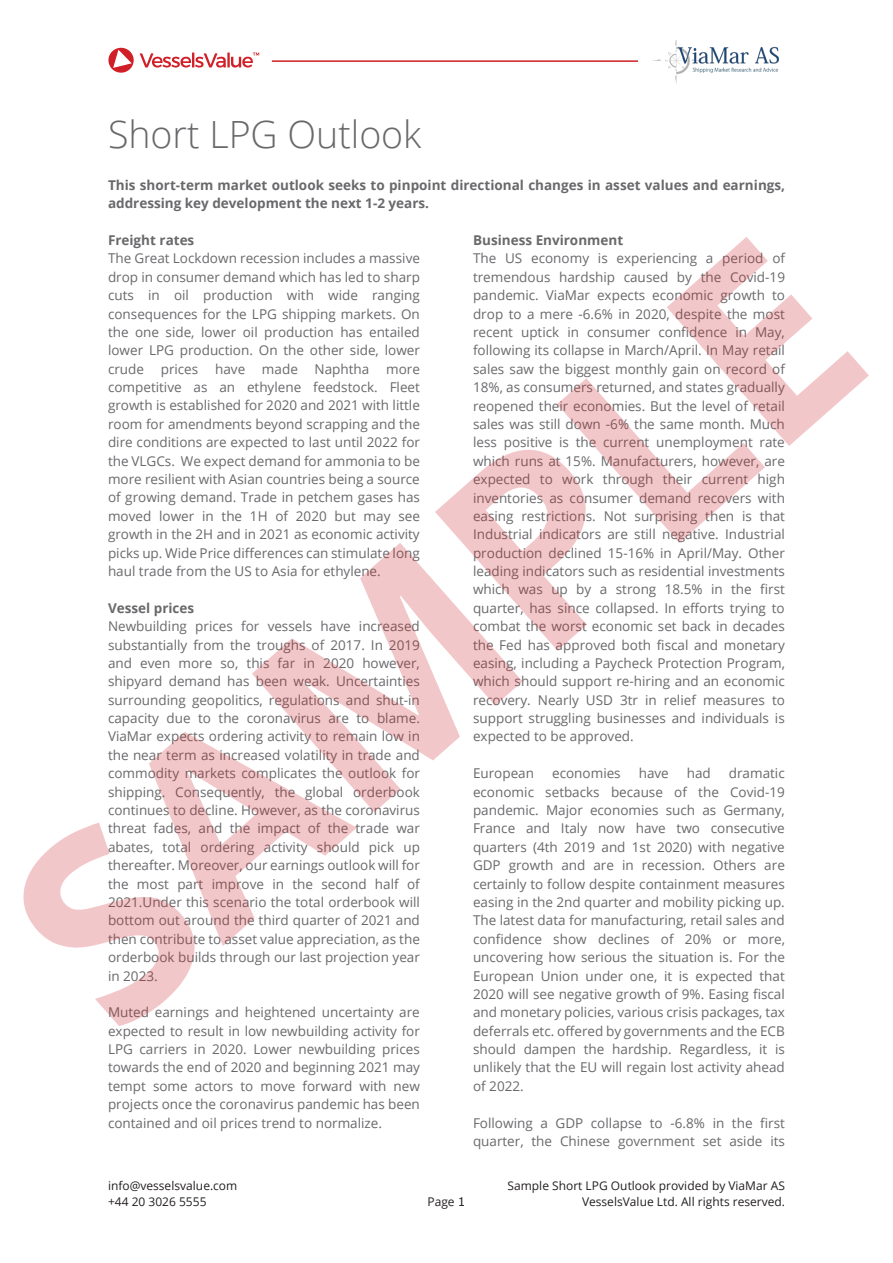
<style>
.page{position:relative;width:893px;height:1263px;background:#fff}
.page>*{position:absolute;margin:0;border:0;box-sizing:border-box;transform-origin:0 0}
.t1{font:300 37.5px "Open Sans";color:#69696c}
.t2{font:13.5px/18.5px "Open Sans";color:#69696c;text-align:justify}
.t3{font:700 13.5px/18.3px "Open Sans";color:#69696c}
.t4{font:12px "Open Sans";color:#231f20}
.s1{font-family:"Verdana"}
</style>
<div class="page">
<hr style="left:272px;top:60px;width:366px;height:2px;background:#d01f26">
<img style="left:653px;top:40px;width:126px;height:44px">
<svg style="left:108px;top:48px;width:151px;height:25px"></svg>
<svg style="left:23px;top:732px;width:334px;height:294px"></svg>
<svg style="left:252px;top:543px;width:271px;height:269px"></svg>
<svg style="left:435px;top:237px;width:434px;height:414px"></svg>
<h1 class="t1" style="left:108px;top:109px;width:315px">Short LPG Outlook</h1>
<p class="t3" style="left:108px;top:175px;width:679px">This short-term market outlook seeks to pinpoint directional changes in asset values and earnings, addressing key development the next 1-2 years.</p>
<p class="t3" style="left:108px;top:231px;width:88px">Freight rates</p>
<p class="t2" style="left:108px;top:249px;width:314px">The Great Lockdown recession includes a massive drop in consumer demand which has led to sharp cuts in oil production with wide ranging consequences for the LPG shipping markets. On the one side, lower oil production has entailed lower LPG production. On the other side, lower crude prices have made Naphtha more competitive as an ethylene feedstock. Fleet growth is established for 2020 and 2021 with little room for amendments beyond scrapping and the dire conditions are expected to last until 2022 for the VLGCs. We expect demand for ammonia to be more resilient with Asian countries being a source of growing demand. Trade in petchem gases has moved lower in the 1H of 2020 but may see growth in the 2H and in 2021 as economic activity picks up. Wide Price differences can stimulate long haul trade from the US to Asia for ethylene.</p>
<p class="t3" style="left:108px;top:598px;width:88px">Vessel prices</p>
<p class="t2" style="left:108px;top:617px;width:314px">Newbuilding prices for vessels have increased substantially from the troughs of 2017. In 2019 and even more so, this far in 2020 however, shipyard demand has been weak. Uncertainties surrounding geopolitics, regulations and shut-in capacity due to the coronavirus are to blame.<br>ViaMar expects ordering activity to remain low in the near term as increased volatility in trade and commodity markets complicates the outlook for shipping. Consequently, the global orderbook continues to decline. However, as the coronavirus threat fades, and the impact of the trade war abates, total ordering activity should pick up thereafter. Moreover, our earnings outlook will for the most part improve in the second half of 2021.Under this scenario the total orderbook will bottom out around the third quarter of 2021 and then contribute to asset value appreciation, as the orderbook builds through our last projection year in 2023.</p>
<p class="t2" style="left:108px;top:1003px;width:314px">Muted earnings and heightened uncertainty are expected to result in low newbuilding activity for LPG carriers in 2020. Lower newbuilding prices towards the end of 2020 and beginning 2021 may tempt some actors to move forward with new projects once the coronavirus pandemic has been contained and oil prices trend to normalize.</p>
<p class="t3" style="left:473px;top:231px;width:152px">Business Environment</p>
<p class="t2" style="left:473px;top:249px;width:314px">The US economy is experiencing a period of tremendous hardship caused by the Covid-19 pandemic. ViaMar expects economic growth to drop to a mere -6.6% in 2020, despite the most recent uptick in consumer confidence in May, following its collapse in March/April. In May retail sales saw the biggest monthly gain on record of 18%, as consumers returned, and states gradually reopened their economies. But the level of retail sales was still down -6% the same month. Much less positive is the current unemployment rate which runs at 15%. Manufacturers, however, are expected to work through their current high inventories as consumer demand recovers with easing restrictions. Not surprising then is that Industrial indicators are still negative. Industrial production declined 15-16% in April/May. Other leading indicators such as residential investments which was up by a strong 18.5% in the first quarter, has since collapsed. In efforts trying to combat the worst economic set back in decades the Fed has approved both fiscal and monetary easing, including a Paycheck Protection Program, which should support re-hiring and an economic recovery. Nearly USD 3tr in relief measures to support struggling businesses and individuals is expected to be approved.</p>
<p class="t2" style="left:473px;top:764px;width:63px">European</p>
<p class="t2" style="left:552px;top:764px;width:70px">economies</p>
<p class="t2" style="left:639px;top:764px;width:31px">have</p>
<p class="t2" style="left:687px;top:764px;width:26px">had</p>
<p class="t2" style="left:473px;top:764px;width:314px;text-indent:256px">dramatic economic setbacks because of the Covid-19 pandemic. Major economies such as Germany, France and Italy now have two consecutive quarters (4th 2019 and 1st 2020) with negative GDP growth and are in recession. Others are certainly to follow despite containment measures easing in the 2nd quarter and mobility picking up.<br>The latest data for manufacturing, retail sales and confidence show declines of 20% or more, uncovering how serious the situation is. For the European Union under one, it is expected that 2020 will see negative growth of 9%. Easing fiscal and monetary policies, various crisis packages, tax deferrals etc. offered by governments and the ECB should dampen the hardship. Regardless, it is unlikely that the EU will regain lost activity ahead of 2022.</p>
<p class="t2" style="left:473px;top:1113px;width:313px">Following a GDP collapse to -6.8% in the first quarter, the Chinese government set aside its</p>
<p class="t4" style="left:108px;top:1177px;width:131px">info@vesselsvalue.com</p>
<p class="t4" style="left:508px;top:1177px;width:279px">Sample Short LPG Outlook provided by ViaMar AS</p>
<p class="t4" style="left:108px;top:1194px;width:100px">+44 20 3026 5555</p>
<p class="t4" style="left:428px;top:1194px;width:39px">Page <span class="s1">1</span></p>
<p class="t4" style="left:582px;top:1194px;width:204px">VesselsValue Ltd. All rights reserved.</p>
</div>
